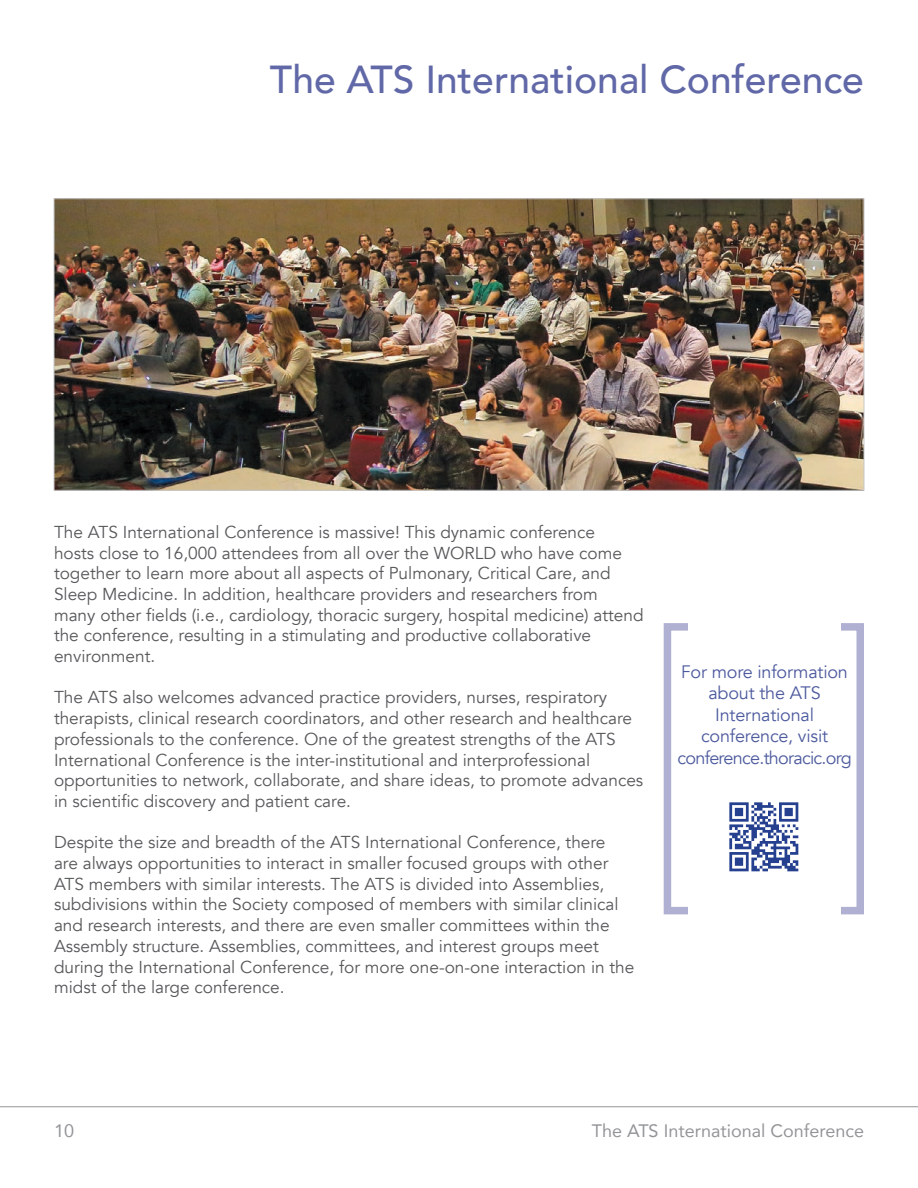
<style>
.page{position:relative;width:918px;height:1188px;background:#fff}
.page>*{position:absolute;margin:0;border:0;box-sizing:border-box;transform-origin:0 0}
.t1{font:500 39px "Avenir";color:#6168a7}
.t2{font:18px/21.6px "Avenir";letter-spacing:-.01em;color:#4d5a9e;text-align:center;scale:.95 1}
.t3{font:18px "Avenir";color:#939598}
.t4{font:18px "Avenir";letter-spacing:-.04em;color:#4d5a9e}
.t5{font:17.25px/20.7px "Avenir";color:#57585a}
</style>
<div class="page">
<hr style="left:0;top:1106px;width:918px;height:1px;background:#939598">
<img style="left:56px;top:201px;width:806px;height:288px">
<div style="left:664px;top:623px;width:200px;height:291px;border:8px solid #afb0d2"></div>
<div style="left:689px;top:602px;width:152px;height:335px;background:#fff"></div>
<img style="left:729px;top:802px;width:70px;height:70px">
<p class="t1" style="left:270px;top:46px;width:596px">The ATS International Conference</p>
<p class="t5" style="left:54px;top:522px;width:591px">The ATS International Conference is massive! This dynamic conference<br>hosts close to 16,000 attendees from all over the WORLD who have come together to learn more about all aspects of Pulmonary, Critical Care, and Sleep Medicine. In addition, healthcare providers and researchers from<br>many other fields (i.e., cardiology, thoracic surgery, hospital medicine) attend the conference, resulting in a stimulating and productive collaborative environment.</p>
<p class="t5" style="left:54px;top:687px;width:591px">The ATS also welcomes advanced practice providers, nurses, respiratory therapists, clinical research coordinators, and other research and healthcare professionals to the conference. One of the greatest strengths of the ATS International Conference is the inter-institutional and interprofessional opportunities to network, collaborate, and share ideas, to promote advances in scientific discovery and patient care.</p>
<p class="t5" style="left:54px;top:832px;width:582px">Despite the size and breadth of the ATS International Conference, there<br>are always opportunities to interact in smaller focused groups with other ATS members with similar interests. The ATS is divided into Assemblies, subdivisions within the Society composed of members with similar clinical and research interests, and there are even smaller committees within the Assembly structure. Assemblies, committees, and interest groups meet during the International Conference, for more one-on-one interaction in the midst of the large conference.</p>
<p class="t2" style="left:681px;top:661px;width:177px">For more information about the ATS<br>International conference, visit</p>
<p class="t4" style="left:678px;top:747px;width:176px">conference.thoracic.org</p>
<p class="t3" style="left:54px;top:1116px;width:22px">10</p>
<p class="t3" style="left:592px;top:1116px;width:274px">The ATS International Conference</p>
</div>
